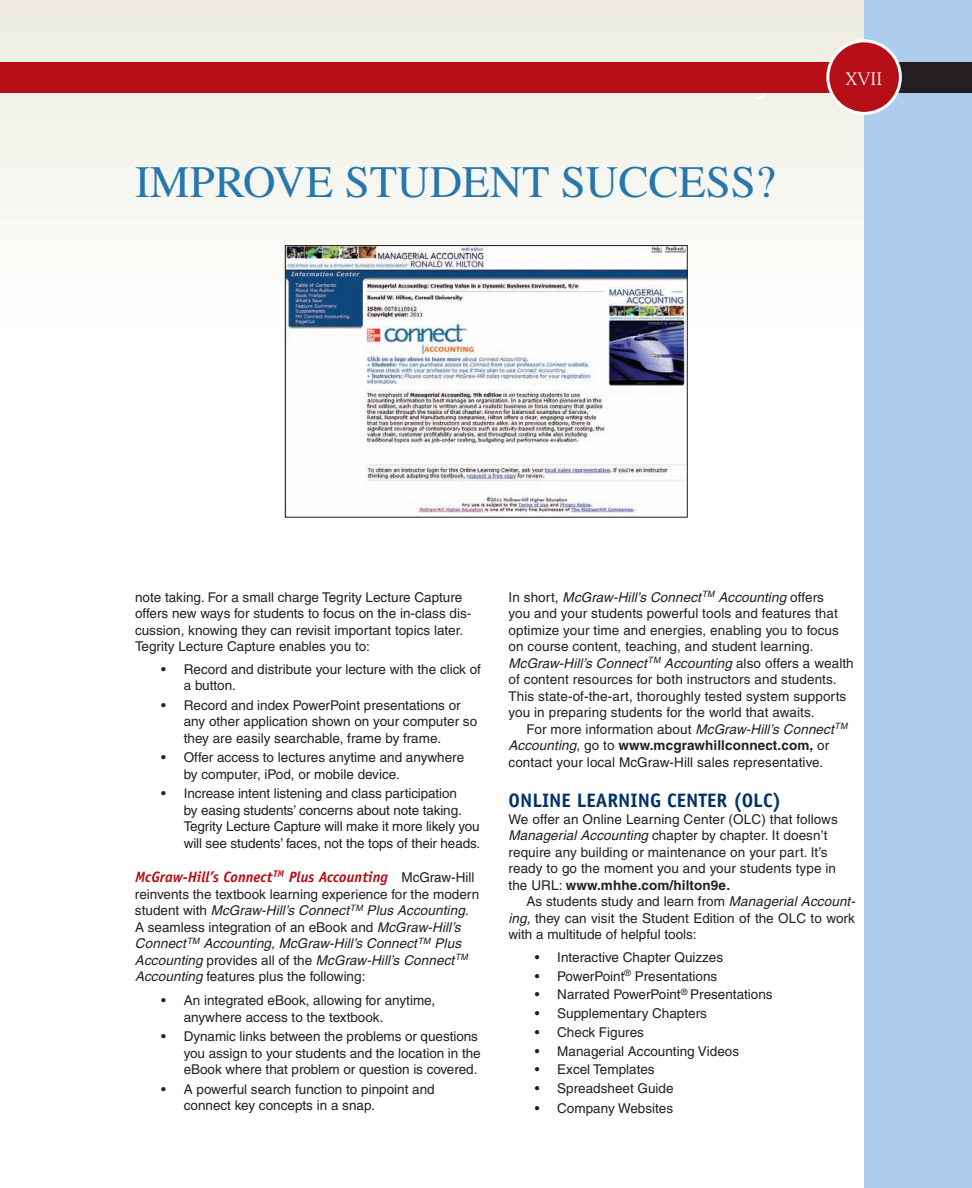
<style>
.page{position:relative;width:972px;height:1188px;background:#fff}
.page>*{position:absolute;margin:0;border:0;box-sizing:border-box;transform-origin:0 0}
.t1{font:45px "Times";color:#2777ac}
.t2{font:700 19.5px "Officina Sans";color:#003367}
.t3{font:18px "Goudy";color:#fff}
.t4{font:italic 700 15px "Officina Sans";color:#b50e16}
.t5{font:13.5px/16.5px "Helvetica";color:#231f20}
.s1{font-family:"Helvetica";font-weight:400;font-style:normal;font-size:13.5px;color:#231f20}
.s2{font-style:italic}
.s3{font-weight:700}
</style>
<div class="page">
<svg style="left:0;top:0;width:864px;height:335px"></svg>
<div style="left:864px;top:0;width:108px;height:1188px;background:#accdeb"></div>
<div style="left:0;top:62px;width:958px;height:30px;background:#b50e16"></div>
<img style="left:287px;top:247px;width:399px;height:269px">
<div style="left:285px;top:245px;width:403px;height:273px;border:1px solid #231f20"></div>
<div style="left:890px;top:62px;width:82px;height:30px;background:#231f20"></div>
<div style="left:828px;top:41px;width:72px;height:72px;background:#b50e16;border-radius:50%"></div>
<div style="left:826px;top:39px;width:76px;height:76px;border:3px solid #fff;border-radius:50%"></div>
<h1 class="t1" style="left:135px;top:166px;width:642px">IMPROVE STUDENT SUCCESS?</h1>
<h3 class="t3" style="left:845px;top:71px;width:38px">XVII</h3>
<p class="t5" style="left:135px;top:590px;width:338px">note taking. For a small charge Tegrity Lecture Capture offers new ways for students to focus on the in-class dis&shy;cussion, knowing they can revisit important topics later.<br>Tegrity Lecture Capture enables you to:</p>
<p class="t5" style="left:184px;top:662px;width:299px;text-indent:-23px">• Record and distribute your lecture with the click of a button.</p>
<p class="t5" style="left:184px;top:698px;width:295px;text-indent:-23px">• Record and index PowerPoint presentations or any other application shown on your computer so they are easily searchable, frame by frame.</p>
<p class="t5" style="left:184px;top:751px;width:282px;text-indent:-23px">• Offer access to lectures anytime and anywhere by computer, iPod, or mobile device.</p>
<p class="t5" style="left:184px;top:787px;width:298px;text-indent:-23px">• Increase intent listening and class participation<br>by easing students’ concerns about note taking.<br>Tegrity Lecture Capture will make it more likely you will see students’ faces, not the tops of their heads.</p>
<p class="t4" style="left:135px;top:871px;width:341px">McGraw-Hill’s Connect <sup>TM</sup> Plus Accounting <span class="s1">McGraw-Hill</span></p>
<p class="t5" style="left:135px;top:887px;width:346px">reinvents the textbook learning experience for the modern student with <span class="s2">McGraw-Hill’s Connect</span> <sup>TM</sup> <span class="s2">Plus Accounting.<br></span>A seamless integration of an eBook and <span class="s2">McGraw-Hill’s Connect</span> <sup>TM</sup> <span class="s2">Accounting, McGraw-Hill’s Connect</span> <sup>TM</sup> <span class="s2">Plus Accounting</span> provides all of the <span class="s2">McGraw-Hill’s Connect</span> <sup>TM </sup><span class="s2">Accounting</span> features plus the following:</p>
<p class="t5" style="left:184px;top:994px;width:253px;text-indent:-23px">• An integrated eBook, allowing for anytime, anywhere access to the textbook.</p>
<p class="t5" style="left:184px;top:1030px;width:298px;text-indent:-23px">• Dynamic links between the problems or questions you assign to your students and the location in the eBook where that problem or question is covered.</p>
<p class="t5" style="left:184px;top:1082px;width:253px;text-indent:-23px">• A powerful search function to pinpoint and connect key concepts in a snap.</p>
<p class="t5" style="left:508px;top:590px;width:347px">In short, <span class="s2">McGraw-Hill’s Connect</span> <sup>TM</sup> <span class="s2">Accounting</span> offers<br>you and your students powerful tools and features that optimize your time and energies, enabling you to focus on course content, teaching, and student learning.<br><span class="s2">McGraw-Hill’s Connect</span> <sup>TM</sup> <span class="s2">Accounting</span> also offers a wealth of content resources for both instructors and students.<br>This state-of-the-art, thoroughly tested system supports you in preparing students for the world that awaits.</p>
<p class="t5" style="left:508px;top:722px;width:340px;text-indent:18px">For more information about <span class="s2">McGraw-Hill’s Connect</span> <sup>TM<br></sup><span class="s2">Accounting</span>, go to <span class="s3">www.mcgrawhillconnect.com,</span> or contact your local McGraw-Hill sales representative.</p>
<h2 class="t2" style="left:508px;top:793px;width:274px">ONLINE LEARNING CENTER (OLC)</h2>
<p class="t5" style="left:508px;top:812px;width:331px">We offer an Online Learning Center (OLC) that follows <span class="s2">Managerial Accounting</span> chapter by chapter. It doesn’t require any building or maintenance on your part. It’s ready to go the moment you and your students type in the URL: <span class="s3">www.mhhe.com/hilton9e .</span></p>
<p class="t5" style="left:508px;top:895px;width:348px;text-align:justify;text-indent:18px">As students study and learn from <span class="s2">Managerial Account&shy;ing,</span> they can visit the Student Edition of the OLC to work with a multitude of helpful tools:</p>
<p class="t5" style="left:535px;top:950px;width:190px">• Interactive Chapter Quizzes</p>
<p class="t5" style="left:535px;top:969px;width:184px">• PowerPoint <sup>®</sup> Presentations</p>
<p class="t5" style="left:535px;top:988px;width:239px">• Narrated PowerPoint <sup>®</sup> Presentations</p>
<p class="t5" style="left:535px;top:1006px;width:174px">• Supplementary Chapters</p>
<p class="t5" style="left:535px;top:1025px;width:111px">• Check Figures</p>
<p class="t5" style="left:535px;top:1044px;width:206px">• Managerial Accounting Videos</p>
<p class="t5" style="left:535px;top:1063px;width:121px">• Excel Templates</p>
<p class="t5" style="left:535px;top:1081px;width:140px">• Spreadsheet Guide</p>
<p class="t5" style="left:535px;top:1101px;width:140px">• Company Websites</p>
</div>
